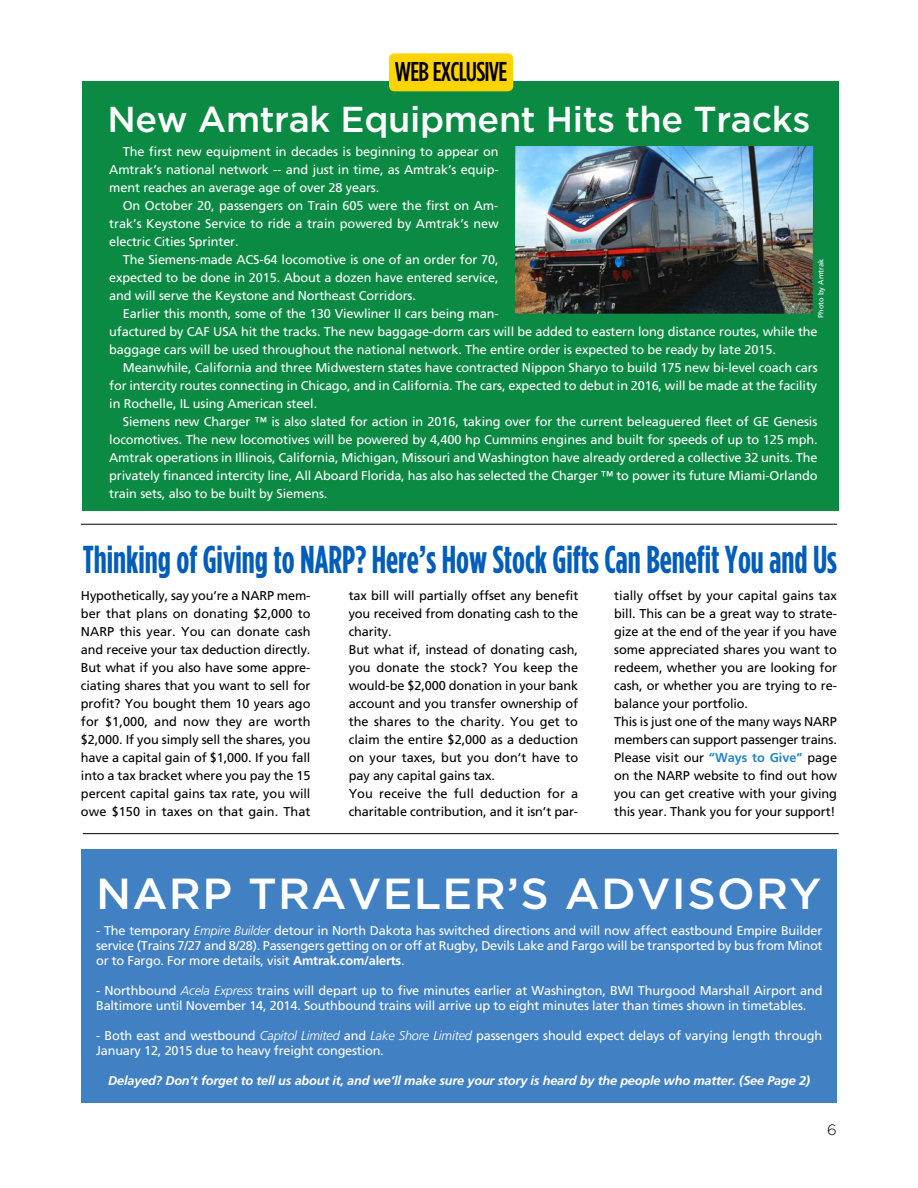
<style>
.page{position:relative;width:918px;height:1188px;background:#fff}
.page>*{position:absolute;margin:0;border:0;box-sizing:border-box;transform-origin:0 0}
.t1{font:500 43.5px "Gotham";letter-spacing:.03em;color:#fff}
.t2{font:700 38.85px "Gotham Condensed";color:#005db9;scale:.88 1}
.t3{font:500 36px "Gotham";letter-spacing:-.01em;color:#fff}
.t4{font:500 27.15px "Gotham Condensed";letter-spacing:-.03em;color:#000}
.t5{font:300 15px "Gotham";color:#000}
.t6{font:12.75px/18px "Frutiger LT Std";letter-spacing:-.01em;color:#fff;text-align:justify}
.t7{font:12.75px/18px "Frutiger LT Std";letter-spacing:-.01em;color:#000}
.t8{font:italic 700 12.75px "Frutiger LT Std";letter-spacing:-.015em;color:#fff}
.t9{font:7.5px "Frutiger LT Std";color:#fff}
.s1{font-weight:700;color:#2487c8}
.s2{font-weight:300;font-style:italic}
.s3{font-weight:700}
</style>
<div class="page">
<div style="left:83px;top:81px;width:756px;height:430px;background:#0a8a43"></div>
<div style="left:389px;top:53px;width:124px;height:38px;background:#ffd400;border-radius:5px"></div>
<hr style="left:81px;top:524px;width:756px;height:1px;background:#000">
<hr style="left:83px;top:833px;width:756px;height:1px;background:#000">
<div style="left:81px;top:850px;width:756px;height:253px;background:#4181c3"></div>
<img style="left:515px;top:146px;width:298px;height:168px">
<h3 class="t4" style="left:395px;top:55px;width:114px">WEB EXCLUSIVE</h3>
<h3 class="t3" style="left:107px;top:96px;width:705px">New Amtrak Equipment H its the Tracks</h3>
<p class="t6" style="left:109px;top:142px;width:391px;text-indent:14px">The first new equipment in decades is beginning to appear on Amtrak’s national network -- and just in time, as Amtrak’s equip&shy;ment reaches an average age of over 28 years.</p>
<p class="t6" style="left:109px;top:196px;width:391px;text-indent:14px">On October 20, passengers on Train 605 were the first on Am&shy;trak’s Keystone Service to ride a train powered by Amtrak’s new electric Cities Sprinter.</p>
<p class="t6" style="left:109px;top:250px;width:391px;text-indent:14px">The Siemens-made ACS-64 locomotive is one of an order for 70, expected to be done in 2015. About a dozen have entered service, and will serve the Keystone and Northeast Corridors.</p>
<p class="t6" style="left:109px;top:304px;width:710px;text-align:left;text-indent:14px">Earlier this month, some of the 130 Viewliner II cars being man-<br>ufactured by CAF USA hit the tracks. The new baggage-dorm cars will be added to eastern long distance routes, while the baggage cars will be used throughout the national network. The entire order is expected to be ready by late 2015.</p>
<p class="t6" style="left:109px;top:358px;width:710px;text-indent:14px">Meanwhile, California and three Midwestern states have contracted Nippon Sharyo to build 175 new bi-level coach cars for intercity routes connecting in Chicago, and in California. The cars, expected to debut in 2016, will be made at the facility in Rochelle, IL using American steel.</p>
<p class="t6" style="left:109px;top:412px;width:710px;text-indent:14px">Siemens new Charger ™ is also slated for action in 2016, taking over for the current beleaguered fleet of GE Genesis locomotives. The new locomotives will be powered by 4,400 hp Cummins engines and built for speeds of up to 125 mph.<br>Amtrak operations in Illinois, California, Michigan, Missouri and Washington have already ordered a collective 32 units. The privately financed intercity line, All Aboard Florida, has also has selected the Charger ™ to power its future Miami-Orlando train sets, also to be built by Siemens.</p>
<p class="t9" style="left:816px;top:318px;width:61px;rotate:-90deg">Photo by Amtrak</p>
<h2 class="t2" style="left:83px;top:536px;width:859px">Thinking of Giving to NARP? Here’s How Stock Gifts Can Benefit You and Us</h2>
<p class="t7" style="left:81px;top:586px;width:231px;text-align:justify">Hypothetically, say you’re a NARP mem&shy;ber that plans on donating $2,000 to NARP this year. You can donate cash and receive your tax deduction directly.<br>But what if you also have some appre&shy;ciating shares that you want to sell for profit? You bought them 10 years ago for $1,000, and now they are worth $2,000. If you simply sell the shares, you have a capital gain of $1,000. If you fall into a tax bracket where you pay the 15 percent capital gains tax rate, you will owe $150 in taxes on that gain. That</p>
<p class="t7" style="left:349px;top:586px;width:231px">tax bill will partially offset any benefit you received from donating cash to the charity.<br>But what if, instead of donating cash, you donate the stock? You keep the would-be $2,000 donation in your bank account and you transfer ownership of the shares to the charity. You get to claim the entire $2,000 as a deduction on your taxes, but you don’t have to pay any capital gains tax.<br>You receive the full deduction for a charitable contribution, and it isn’t par-</p>
<p class="t7" style="left:614px;top:586px;width:224px">tially offset by your capital gains tax bill. This can be a great way to strate&shy;gize at the end of the year if you have some appreciated shares you want to redeem, whether you are looking for cash, or whether you are trying to re&shy;balance your portfolio.<br>This is just one of the many ways NARP members can support passenger trains.<br>Please visit our <span class="s1">“Ways to Give”</span> page on the NARP website to find out how you can get creative with your giving this year. Thank you for your support!</p>
<h1 class="t1" style="left:96px;top:865px;width:35px">NAR</h1>
<h1 class="t1" style="left:202px;top:865px;width:619px">P Traveler’s Advisory</h1>
<p class="t6" style="left:96px;top:923px;width:728px;line-height:15px">- The temporary <span class="s2">Empire Builder</span> detour in North Dakota has switched directions and will now affect eastbound Empire Builder service (Trains 7/27 and 8/28). Passengers getting on or off at Rugby, Devils Lake and Fargo will be transported by bus from Minot or to Fargo. For more details, visit <span class="s3">Amtrak.com/alerts</span>.</p>
<p class="t6" style="left:96px;top:983px;width:728px;line-height:15px">- Northbound <span class="s2">Acela Express</span> trains will depart up to five minutes earlier at Washington, BWI Thurgood Marshall Airport and<br>Baltimore until November 14, 2014. Southbound trains will arrive up to eight minutes later than times shown in timetables.</p>
<p class="t6" style="left:96px;top:1028px;width:728px;line-height:15px">- Both east and westbound <span class="s2">Capitol Limited</span> and <span class="s2">Lake Shore Limited</span> passengers should expect delays of varying length through<br>January 12, 2015 due to heavy freight congestion.</p>
<p class="t8" style="left:108px;top:1073px;width:703px">Delayed? Don’t forget to tell us about it, and we’ll make sure your story is heard by the people who matter. (See Page 2)</p>
<p class="t5" style="left:827px;top:1120px;width:11px">6</p>
</div>
